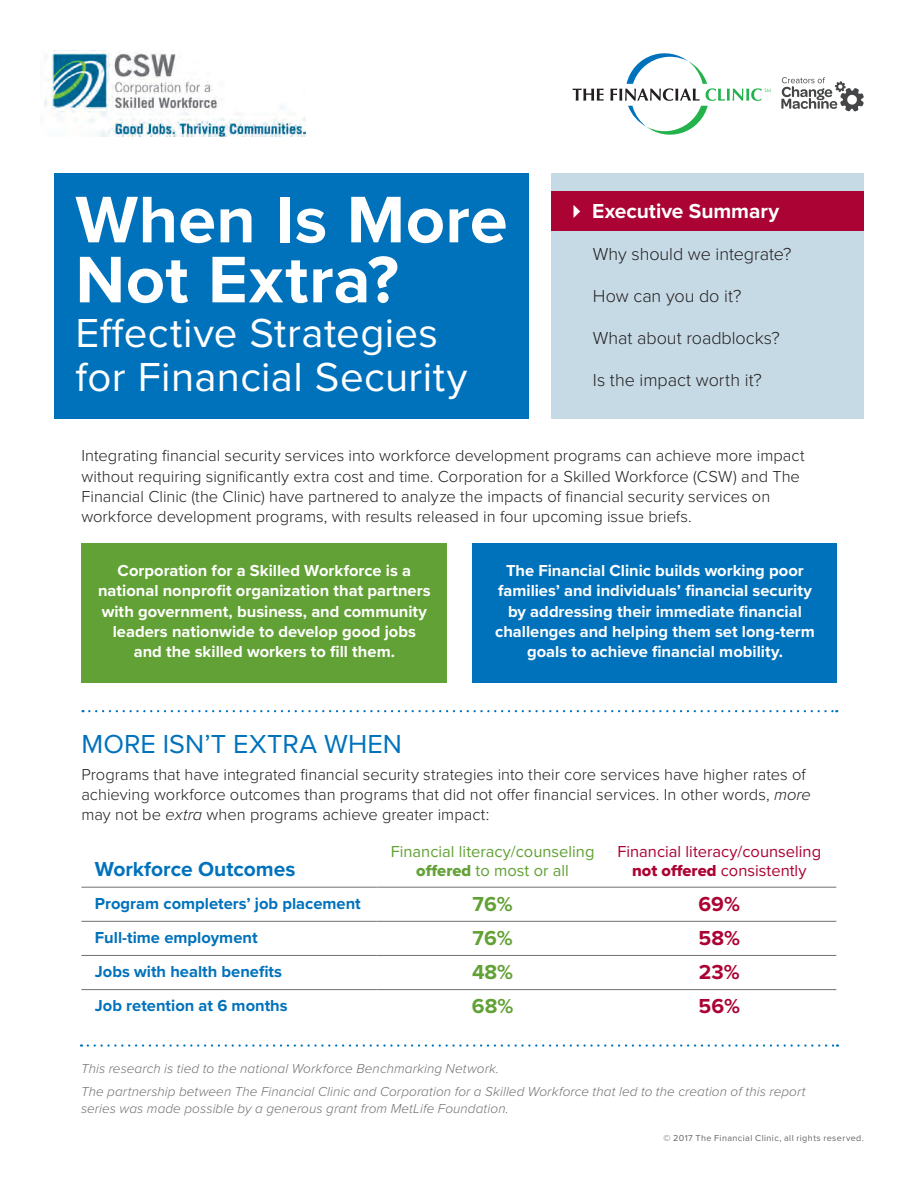
<style>
.page{position:relative;width:918px;height:1188px;background:#fff}
.page>*{position:absolute;margin:0;border:0;box-sizing:border-box;transform-origin:0 0}
.t1{font:700 68.25px/60px "Proxima Nova";letter-spacing:.01em;color:#fff}
.t2{font:42px/43.5px "Proxima Nova";letter-spacing:.01em;color:#fff}
.A_HEAD{font:27px "Proxima Nova";letter-spacing:.005em;color:#0072bc}
.t3{font:700 21px "Proxima Nova";color:#0072bc}
.body_copy{font:700 21px "Proxima Nova";color:#fff}
.t4{font:700 21px "Proxima Nova";color:#62a135}
.t5{font:700 21px "Proxima Nova";color:#ab0333}
.body_copy-2{font:300 18px "Proxima Nova";letter-spacing:-.005em;color:#231f20}
.body_copy-3{font:300 16.5px/20.2px "Proxima Nova";color:#231f20}
.body_copy-4{font:700 16.5px/20.2px "Proxima Nova";color:#fff;text-align:center}
.t6{font:700 16.5px "Proxima Nova";color:#0072bc}
.t7{font:16.5px/19.5px "Proxima Nova";color:#ab0333;text-align:center}
.t8{font:16.5px/19.5px "Proxima Nova";color:#62a135;text-align:center}
.body_copy-5{font:italic 300 13.5px/16.5px "Proxima Nova";letter-spacing:.005em;color:#717074}
.t9{font:9px "Proxima Nova";letter-spacing:.045em;color:#656568}
.s1{font-style:italic}
.s2{font-family:"Proxima Nova Extrabld"}
</style>
<div class="page">
<div style="left:81px;top:544px;width:366px;height:139px;background:#62a135"></div>
<div style="left:473px;top:544px;width:364px;height:139px;background:#0072bc"></div>
<svg style="left:83px;top:710px;width:754px;height:2px"></svg>
<hr style="left:81px;top:887px;width:295px;height:1px;background:#717074">
<hr style="left:376px;top:887px;width:233px;height:1px;background:#717074">
<hr style="left:609px;top:887px;width:227px;height:1px;background:#717074">
<hr style="left:81px;top:921px;width:295px;height:1px;background:#717074">
<hr style="left:376px;top:921px;width:233px;height:1px;background:#717074">
<hr style="left:609px;top:921px;width:227px;height:1px;background:#717074">
<hr style="left:81px;top:955px;width:295px;height:1px;background:#717074">
<hr style="left:376px;top:955px;width:233px;height:1px;background:#717074">
<hr style="left:609px;top:955px;width:227px;height:1px;background:#717074">
<hr style="left:81px;top:989px;width:295px;height:1px;background:#717074">
<hr style="left:376px;top:989px;width:233px;height:1px;background:#717074">
<hr style="left:609px;top:989px;width:227px;height:1px;background:#717074">
<div style="left:54px;top:173px;width:474px;height:246px;background:#0072bc"></div>
<div style="left:552px;top:173px;width:312px;height:246px;background:#c6dae6"></div>
<div style="left:552px;top:192px;width:312px;height:39px;background:#ab0333"></div>
<svg style="left:88px;top:1044px;width:750px;height:3px"></svg>
<img style="left:44px;top:52px;width:261px;height:85px">
<svg style="left:573px;top:89px;width:31px;height:12px"></svg>
<svg style="left:610px;top:53px;width:161px;height:82px"></svg>
<svg style="left:781px;top:77px;width:83px;height:35px"></svg>
<p class="t1" style="left:75px;top:188px;width:434px">When Is More<br>Not Extra?</p>
<p class="t2" style="left:75px;top:310px;width:394px">Effective Strategies for Financial Security</p>
<p class="body_copy" style="left:566px;top:195px;width:215px">✔ Executive Summary</p>
<p class="body_copy-2" style="left:593px;top:241px;width:200px">Why should we integrate?</p>
<p class="body_copy-2" style="left:593px;top:282px;width:150px">How can you do it?</p>
<p class="body_copy-2" style="left:593px;top:324px;width:188px">What about roadblocks?</p>
<p class="body_copy-2" style="left:593px;top:366px;width:170px">Is the impact worth it?</p>
<p class="body_copy-3" style="left:81px;top:445px;width:725px">Integrating financial security services into workforce development programs can achieve more impact without requiring significantly extra cost and time. Corporation for a Skilled Workforce (CSW) and The Financial Clinic (the Clinic) have partnered to analyze the impacts of financial security services on workforce development programs, with results released in four upcoming issue briefs.</p>
<p class="body_copy-4" style="left:98px;top:560px;width:334px">Corporation for a Skilled Workforce is a national nonprofit organization that partners with government, business, and community leaders nationwide to develop good jobs and the skilled workers to fill them.</p>
<p class="body_copy-4" style="left:495px;top:560px;width:321px">The Financial Clinic builds working poor families’ and individuals’ financial security by addressing their immediate financial challenges and helping them set long-term goals to achieve financial mobility.</p>
<p class="A_HEAD" style="left:81px;top:724px;width:322px">MORE ISN’T EXTRA WHEN</p>
<p class="body_copy-3" style="left:81px;top:763px;width:731px">Programs that have integrated financial security strategies into their core services have higher rates of achieving workforce outcomes than programs that did not offer financial services. In other words, <span class="s1">more </span>may not be <span class="s1">extra</span> when programs achieve greater impact:</p>
<p class="t3" style="left:95px;top:854px;width:202px">Workforce Outcomes</p>
<p class="t8" style="left:391px;top:841px;width:205px">Financial literacy/counseling <span class="s2">offered</span> to most or all</p>
<p class="t7" style="left:617px;top:841px;width:205px">Financial literacy/counseling <span class="s2">not offered</span> consistently</p>
<p class="t6" style="left:95px;top:891px;width:267px">Program completers’ job placement</p>
<p class="t4" style="left:473px;top:888px;width:42px">76%</p>
<p class="t5" style="left:699px;top:888px;width:43px">69%</p>
<p class="t6" style="left:95px;top:925px;width:164px">Full-time employment</p>
<p class="t4" style="left:473px;top:922px;width:42px">76%</p>
<p class="t5" style="left:699px;top:922px;width:43px">58%</p>
<p class="t6" style="left:95px;top:959px;width:189px">Jobs with health benefits</p>
<p class="t4" style="left:472px;top:956px;width:43px">48%</p>
<p class="t5" style="left:699px;top:956px;width:42px">23%</p>
<p class="t6" style="left:95px;top:993px;width:194px">Job retention at 6 months</p>
<p class="t4" style="left:472px;top:990px;width:43px">68%</p>
<p class="t5" style="left:699px;top:990px;width:43px">56%</p>
<p class="body_copy-5" style="left:81px;top:1060px;width:420px">This research is tied to the national Workforce Benchmarking Network.</p>
<p class="body_copy-5" style="left:81px;top:1083px;width:726px">The partnership between The Financial Clinic and Corporation for a Skilled Workforce that led to the creation of this report series was made possible by a generous grant from MetLife Foundation.</p>
<p class="t9" style="left:663px;top:1131px;width:202px">© 2017 The Financial Clinic, all rights reserved.</p>
</div>
